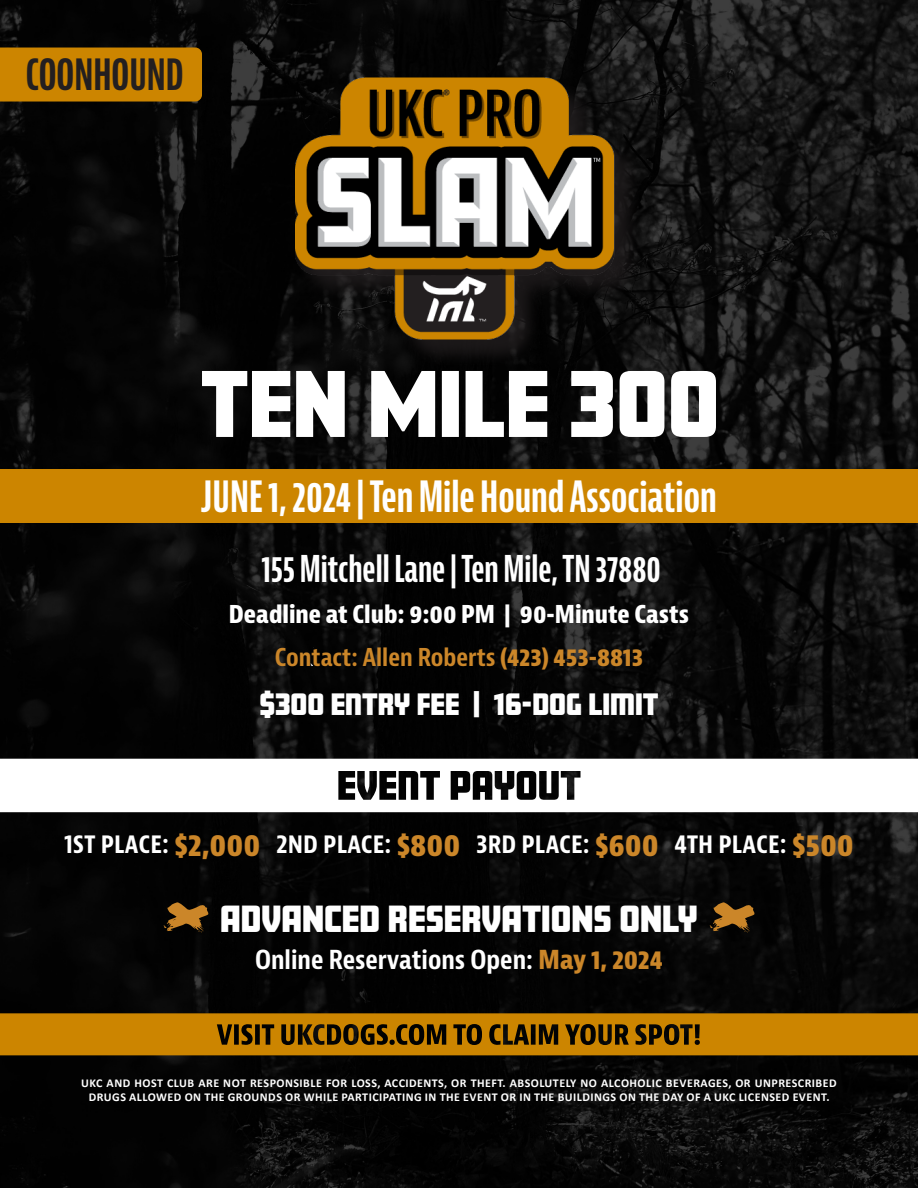
<style>
.page{position:relative;width:918px;height:1188px;background:#fff}
.page>*{position:absolute;margin:0;border:0;box-sizing:border-box;transform-origin:0 0}
.t1{font:700 extra-condensed 42px "Bernina Sans";color:#fff}
.t2{font:700 extra-condensed 42px "Bernina Sans";color:#231f20}
.t3{font:700 extra-condensed 36px "Bernina Sans";color:#fff}
.t4{font:900 33px "Amboy";color:#fff}
.t5{font:900 27px "Amboy";color:#fff}
.t6{font:700 condensed 25.5px "Bernina Sans";color:#fff}
.t7{font:700 condensed 24px "Bernina Sans";color:#fff}
.t8{font:700 condensed 24px "Bernina Sans";color:#cb8629}
.t9{font:700 12px/14.4px "Calibri";letter-spacing:.04em;color:#fff;text-align:center}
.s1{font-style:inherit}
.s2{font-size:30px;color:#cb8629}
.s3{color:#cb8629}
</style>
<div class="page">
<img style="left:0;top:0;width:918px;height:1188px">
<img style="left:254px;top:4px;width:410px;height:367px">
<svg style="left:202px;top:371px;width:514px;height:66px"></svg>
<div style="left:0;top:469px;width:918px;height:54px;background:#cc8500"></div>
<svg style="left:0;top:1013px;width:918px;height:42px;background:#b37400"></svg>
<div style="left:0;top:48px;width:202px;height:54px;background:#cc8500"></div>
<svg style="left:0;top:759px;width:918px;height:53px"></svg>
<svg style="left:164px;top:902px;width:44px;height:31px"></svg>
<svg style="left:710px;top:902px;width:45px;height:31px"></svg>
<svg style="left:343px;top:666px;width:5px;height:5px"></svg>
<p class="t2" style="left:26px;top:51px;width:159px">COONHOUND</p>
<p class="t1" style="left:201px;top:472px;width:517px">JUNE 1, 2024 | Ten Mile Hound Association</p>
<p class="t3" style="left:262px;top:549px;width:401px">155 Mitchell Lane | Ten Mile, TN 37880</p>
<p class="t7" style="left:229px;top:599px;width:462px">Deadline at Club: 9:00 PM | 90-Minute Casts</p>
<p class="t8" style="left:275px;top:643px;width:370px">Contact: Allen Roberts <span class="s1">(423) 453-8813</span></p>
<p class="t5" style="left:259px;top:688px;width:401px">$300 ENTRY FEE | 16-DOG LIMIT</p>
<p class="t6" style="left:64px;top:828px;width:791px">1ST PLACE: <span class="s2">$2,000</span> 2ND PLACE: <span class="s2">$800</span> 3RD PLACE: <span class="s2">$600</span> 4TH PLACE: <span class="s2">$500</span></p>
<p class="t4" style="left:220px;top:900px;width:479px">ADVANCED RESERVATIONS ONLY</p>
<p class="t6" style="left:255px;top:944px;width:409px">Online Reservations Open: <span class="s3">May 1, 2024</span></p>
<p class="t9" style="left:81px;top:1075px;width:757px">UKC AND HOST CLUB ARE NOT RESPONSIBLE FOR LOSS, ACCIDENTS, OR THEFT. ABSOLUTELY NO ALCOHOLIC BEVERAGES, OR UNPRESCRIBED<br>DRUGS ALLOWED ON THE GROUNDS OR WHILE PARTICIPATING IN THE EVENT OR IN THE BUILDINGS ON THE DAY OF A UKC LICENSED EVENT.</p>
</div>
